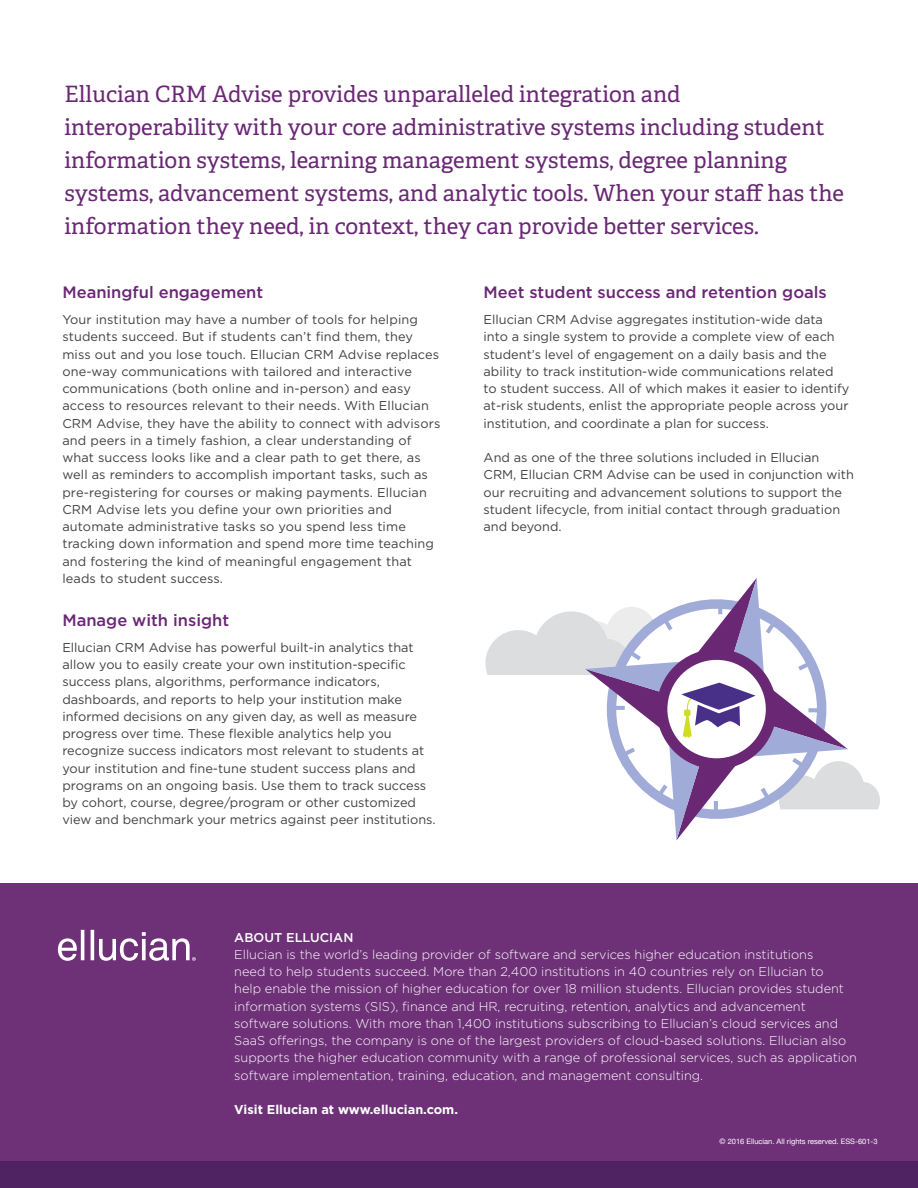
<style>
.page{position:relative;width:918px;height:1188px;background:#fff}
.page>*{position:absolute;margin:0;border:0;box-sizing:border-box;transform-origin:0 0}
.QUOTE{font:22.5px/33px "Adelle PE";color:#692774}
.BODY_HEADER{font:500 16.5px "Gotham";color:#692774}
.BODY{font:12.75px/17.2px "Gotham";color:#414042}
.t1{font:300 12.75px/17.2px "Gotham";color:#fff}
.t2{font:700 12.75px "Gotham";color:#fff}
.t3{font:500 12.75px "Gotham";color:#fff}
.t4{font:7.5px "Helvetica Neue";color:#fff}
</style>
<div class="page">
<div style="left:0;top:883px;width:918px;height:305px;background:#6e3178"></div>
<div style="left:0;top:1161px;width:918px;height:27px;background:#4f2361"></div>
<svg style="left:58px;top:930px;width:138px;height:31px"></svg>
<svg style="left:485px;top:578px;width:395px;height:262px"></svg>
<p class="QUOTE" style="left:65px;top:77px;width:781px">Ellucian CRM Advise provides unparalleled integration and interoperability with your core administrative systems including student information systems, learning management systems, degree planning systems, advancement systems, and analytic tools. When your staff has the information they need, in context, they can provide better services.</p>
<p class="BODY_HEADER" style="left:62px;top:282px;width:202px">Meaningful engagement</p>
<p class="BODY" style="left:62px;top:311px;width:379px">Your institution may have a number of tools for helping students succeed. But if students can’t find them, they miss out and you lose touch. Ellucian CRM Advise replaces one-way communications with tailored and interactive communications (both online and in-person) and easy access to resources relevant to their needs. With Ellucian CRM Advise, they have the ability to connect with advisors and peers in a timely fashion, a clear understanding of what success looks like and a clear path to get there, as well as reminders to accomplish important tasks, such as pre-registering for courses or making payments. Ellucian CRM Advise lets you define your own priorities and automate administrative tasks so you spend less time tracking down information and spend more time teaching and fostering the kind of meaningful engagement that leads to student success.</p>
<p class="BODY_HEADER" style="left:62px;top:609px;width:168px">Manage with insight</p>
<p class="BODY" style="left:62px;top:638px;width:375px">Ellucian CRM Advise has powerful built-in analytics that allow you to easily create your own institution-specific success plans, algorithms, performance indicators, dashboards, and reports to help your institution make informed decisions on any given day, as well as measure progress over time. These flexible analytics help you recognize success indicators most relevant to students at your institution and fine-tune student success plans and programs on an ongoing basis. Use them to track success by cohort, course, degree/program or other customized view and benchmark your metrics against peer institutions.</p>
<p class="BODY_HEADER" style="left:484px;top:282px;width:345px">Meet student success and retention goals</p>
<p class="BODY" style="left:484px;top:311px;width:367px">Ellucian CRM Advise aggregates institution-wide data into a single system to provide a complete view of each student’s level of engagement on a daily basis and the ability to track institution-wide communications related to student success. All of which makes it easier to identify at-risk students, enlist the appropriate people across your institution, and coordinate a plan for success.</p>
<p class="BODY" style="left:484px;top:449px;width:372px">And as one of the three solutions included in Ellucian CRM, Ellucian CRM Advise can be used in conjunction with our recruiting and advancement solutions to support the student lifecycle, from initial contact through graduation and beyond.</p>
<p class="t3" style="left:234px;top:929px;width:121px">ABOUT ELLUCIAN</p>
<p class="t1" style="left:234px;top:945px;width:624px">Ellucian is the world’s leading provider of software and services higher education institutions<br>need to help students succeed. More than 2,400 institutions in 40 countries rely on Ellucian to<br>help enable the mission of higher education for over 18 million students. Ellucian provides student information systems (SIS), finance and HR, recruiting, retention, analytics and advancement software solutions. With more than 1,400 institutions subscribing to Ellucian’s cloud services and SaaS offerings, the company is one of the largest providers of cloud-based solutions. Ellucian also supports the higher education community with a range of professional services, such as application software implementation, training, education, and management consulting.</p>
<p class="t2" style="left:234px;top:1101px;width:225px">Visit Ellucian at www.ellucian.com.</p>
<p class="t4" style="left:720px;top:1136px;width:159px">© 2016 Ellucian. All rights reserved. ESS-601-3</p>
</div>
